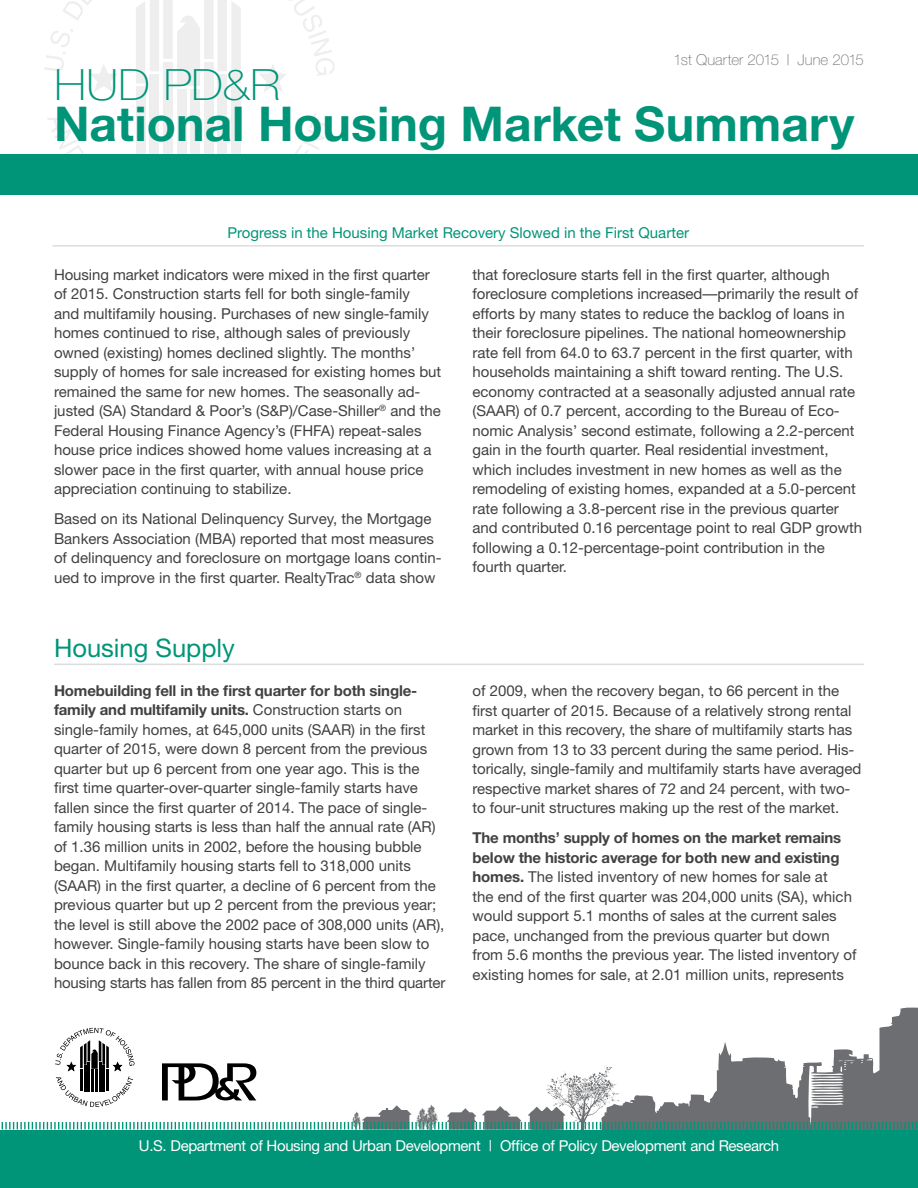
<style>
.page{position:relative;width:918px;height:1188px;background:#fff}
.page>*{position:absolute;margin:0;border:0;box-sizing:border-box;transform-origin:0 0}
.t1{font:700 48px "Helvetica Neue";color:#009578}
.t2{font:100 43.2px "Helvetica Neue";color:#009578;scale:1.11 1}
.t3{font:25.5px "Helvetica Neue";color:#009578}
.Body_Text_Main{font:15px/19.5px "Helvetica Neue";color:#414042}
.t4{font:15px "Helvetica Neue";letter-spacing:-.025em;color:#fff}
.t5{font:15px "Helvetica Neue";color:#009578}
.t6{font:100 15px "Helvetica Neue";color:#6d6e71}
.s1{font-weight:700}
</style>
<div class="page">
<svg style="left:90px;top:65px;width:27px;height:27px"></svg>
<div style="left:163px;top:62px;width:10px;height:110px;background:#eee"></div>
<div style="left:177px;top:89px;width:9px;height:83px;background:#eee"></div>
<div style="left:150px;top:74px;width:9px;height:98px;background:#eee"></div>
<div style="left:136px;top:87px;width:9px;height:80px;background:#eee"></div>
<div style="left:204px;top:62px;width:10px;height:110px;background:#eee"></div>
<div style="left:217px;top:74px;width:10px;height:98px;background:#eee"></div>
<div style="left:231px;top:87px;width:10px;height:80px;background:#eee"></div>
<div style="left:191px;top:89px;width:9px;height:83px;background:#eee"></div>
<svg style="left:45px;top:29px;width:28px;height:42px"></svg>
<svg style="left:63px;top:0;width:29px;height:20px"></svg>
<svg style="left:259px;top:0;width:76px;height:92px"></svg>
<svg style="left:47px;top:118px;width:37px;height:36px"></svg>
<svg style="left:295px;top:114px;width:34px;height:40px"></svg>
<svg style="left:136px;top:0;width:105px;height:86px"></svg>
<hr style="left:52px;top:245px;width:812px;height:2px;background:#dcddde">
<hr style="left:54px;top:664px;width:810px;height:1px;background:#dcddde">
<div style="left:0;top:154px;width:918px;height:41px;background:#009578"></div>
<svg style="left:879px;top:1007px;width:39px;height:21px"></svg>
<div style="left:0;top:1130px;width:918px;height:58px;background:#009578"></div>
<svg style="left:1px;top:1028px;width:917px;height:102px"></svg>
<p class="t6" style="left:674px;top:51px;width:192px">1st Quarter 2015 | June 2015</p>
<p class="t2" style="left:54px;top:61px;width:206px">HUD PD&amp;R</p>
<p class="t1" style="left:54px;top:94px;width:802px">National Housing Market Summary</p>
<h1 class="t5" style="left:227px;top:224px;width:463px">Progress in the Housing Market Recovery Slowed in the First Quarter</h1>
<p class="Body_Text_Main" style="left:54px;top:264px;width:389px">Housing market indicators were mixed in the first quarter of 2015. Construction starts fell for both single-family<br>and multifamily housing. Purchases of new single-family homes continued to rise, although sales of previously owned (existing) homes declined slightly. The months’ supply of homes for sale increased for existing homes but remained the same for new homes. The seasonally ad&shy;justed (SA) Standard &amp; Poor’s (S&amp;P)/Case-Shiller<sup>®</sup> and the Federal Housing Finance Agency’s (FHFA) repeat-sales house price indices showed home values increasing at a slower pace in the first quarter, with annual house price appreciation continuing to stabilize.</p>
<p class="Body_Text_Main" style="left:54px;top:509px;width:389px">Based on its National Delinquency Survey, the Mortgage Bankers Association (MBA) reported that most measures of delinquency and foreclosure on mortgage loans contin&shy;ued to improve in the first quarter. RealtyTrac<sup>®</sup> data show</p>
<p class="Body_Text_Main" style="left:472px;top:264px;width:391px">that foreclosure starts fell in the first quarter, although foreclosure completions increased—primarily the result of efforts by many states to reduce the backlog of loans in their foreclosure pipelines. The national homeownership rate fell from 64.0 to 63.7 percent in the first quarter, with households maintaining a shift toward renting. The U.S. economy contracted at a seasonally adjusted annual rate (SAAR) of 0.7 percent, according to the Bureau of Eco&shy;nomic Analysis’ second estimate, following a 2.2-percent gain in the fourth quarter. Real residential investment, which includes investment in new homes as well as the remodeling of existing homes, expanded at a 5.0-percent rate following a 3.8-percent rise in the previous quarter and contributed 0.16 percentage point to real GDP growth following a 0.12-percentage-point contribution in the fourth quarter.</p>
<h2 class="t3" style="left:54px;top:633px;width:182px">Housing Supply</h2>
<p class="Body_Text_Main" style="left:54px;top:681px;width:393px"><span class="s1">Homebuilding fell in the first quarter for both single&shy;family and multifamily units.</span> Construction starts on single-family homes, at 645,000 units (SAAR) in the first quarter of 2015, were down 8 percent from the previous quarter but up 6 percent from one year ago. This is the first time quarter-over-quarter single-family starts have fallen since the first quarter of 2014. The pace of single&shy;family housing starts is less than half the annual rate (AR) of 1.36 million units in 2002, before the housing bubble began. Multifamily housing starts fell to 318,000 units (SAAR) in the first quarter, a decline of 6 percent from the previous quarter but up 2 percent from the previous year; the level is still above the 2002 pace of 308,000 units (AR), however. Single-family housing starts have been slow to bounce back in this recovery. The share of single-family housing starts has fallen from 85 percent in the third quarter</p>
<p class="Body_Text_Main" style="left:472px;top:681px;width:390px">of 2009, when the recovery began, to 66 percent in the first quarter of 2015. Because of a relatively strong rental market in this recovery, the share of multifamily starts has grown from 13 to 33 percent during the same period. His&shy;torically, single-family and multifamily starts have averaged respective market shares of 72 and 24 percent, with two&shy;to four-unit structures making up the rest of the market.</p>
<p class="Body_Text_Main" style="left:472px;top:828px;width:386px"><span class="s1">The months’ supply of homes on the market remains below the historic average for both new and existing homes.</span> The listed inventory of new homes for sale at<br>the end of the first quarter was 204,000 units (SA), which would support 5.1 months of sales at the current sales pace, unchanged from the previous quarter but down from 5.6 months the previous year. The listed inventory of existing homes for sale, at 2.01 million units, represents</p>
<p class="t4" style="left:139px;top:1137px;width:642px">U.S. Department of Housing and Urban Development | Office of Policy Development and Research</p>
</div>
